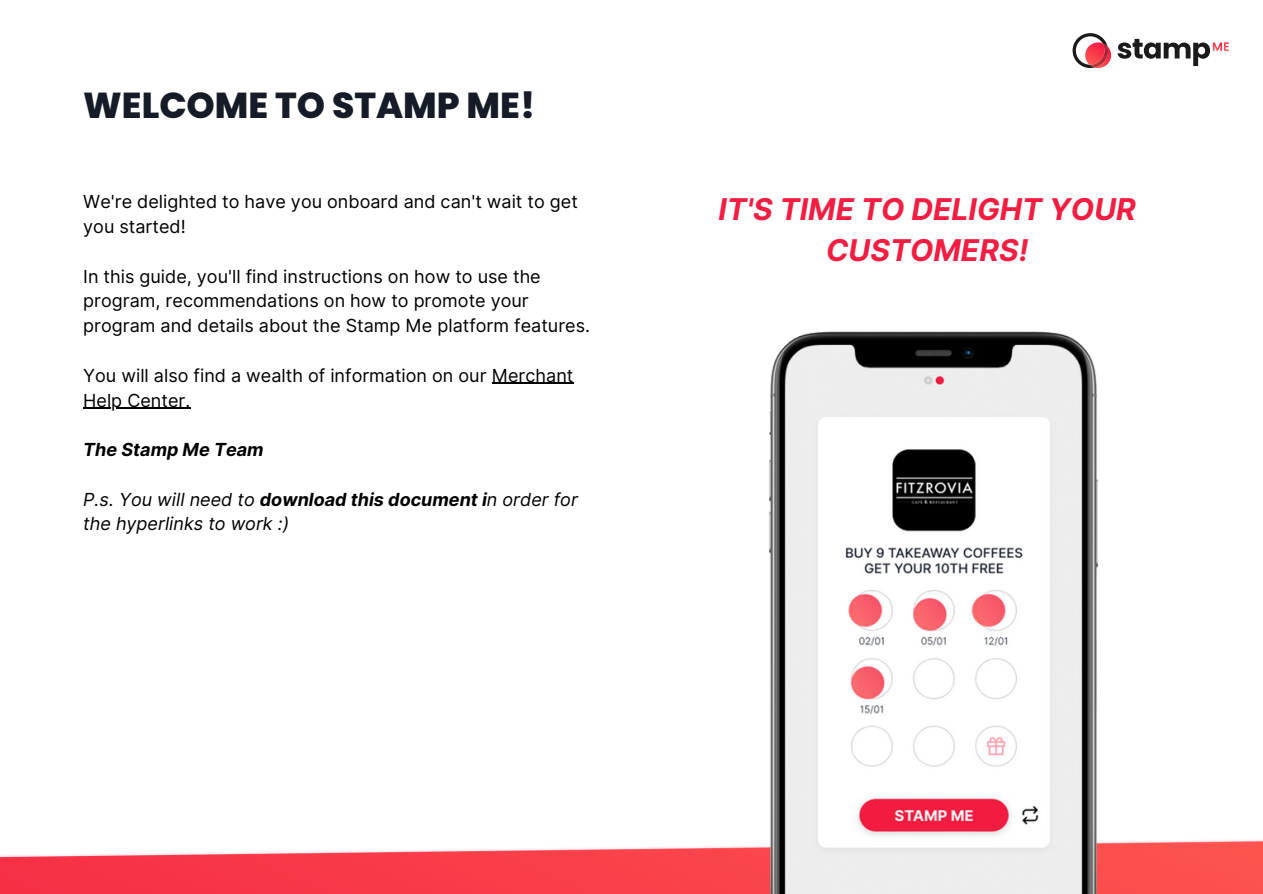
<style>
.page{position:relative;width:1263px;height:894px;background:#fff}
.page>*{position:absolute;margin:0;border:0;box-sizing:border-box;transform-origin:0 0}
.t1{font:800 36px "Poppins";color:#151c28}
.t2{font:italic 700 30px/41.5px "Inter";color:#f21d41;text-align:center}
.t3{font:18px/24.8px "Inter";color:#000}
.t4{font:italic 18px/24.8px "Inter";color:#000}
.t5{font:italic 700 18px "Inter";color:#000}
.s1{font-weight:700}
</style>
<div class="page">
<svg style="left:1072px;top:33px;width:39px;height:35px"></svg>
<svg style="left:1117px;top:39px;width:112px;height:27px"></svg>
<img style="left:0;top:840px;width:1263px;height:53px">
<img style="left:690px;top:331px;width:488px;height:562px">
<hr style="left:492px;top:383px;width:81px;height:1px;background:#000">
<hr style="left:83px;top:407px;width:107px;height:1px;background:#000">
<h1 class="t1" style="left:83px;top:80px;width:453px">WELCOME TO STAMP ME!</h1>
<p class="t3" style="left:83px;top:189px;width:496px">We're delighted to have you onboard and can't wait to get you started!</p>
<p class="t3" style="left:83px;top:264px;width:508px">In this guide, you'll find instructions on how to use the program, recommendations on how to promote your program and details about the Stamp Me platform features.</p>
<p class="t3" style="left:83px;top:363px;width:492px">You will also find a wealth of information on our Merchant<br>Help Center.</p>
<p class="t5" style="left:83px;top:438px;width:182px">The Stamp Me Team</p>
<p class="t4" style="left:83px;top:486px;width:496px">P.s. You will need to <span class="s1">download this document i</span>n order for the hyperlinks to work :)</p>
<h2 class="t2" style="left:718px;top:188px;width:419px">IT'S TIME TO DELIGHT YOUR<br>CUSTOMERS!</h2>
</div>
